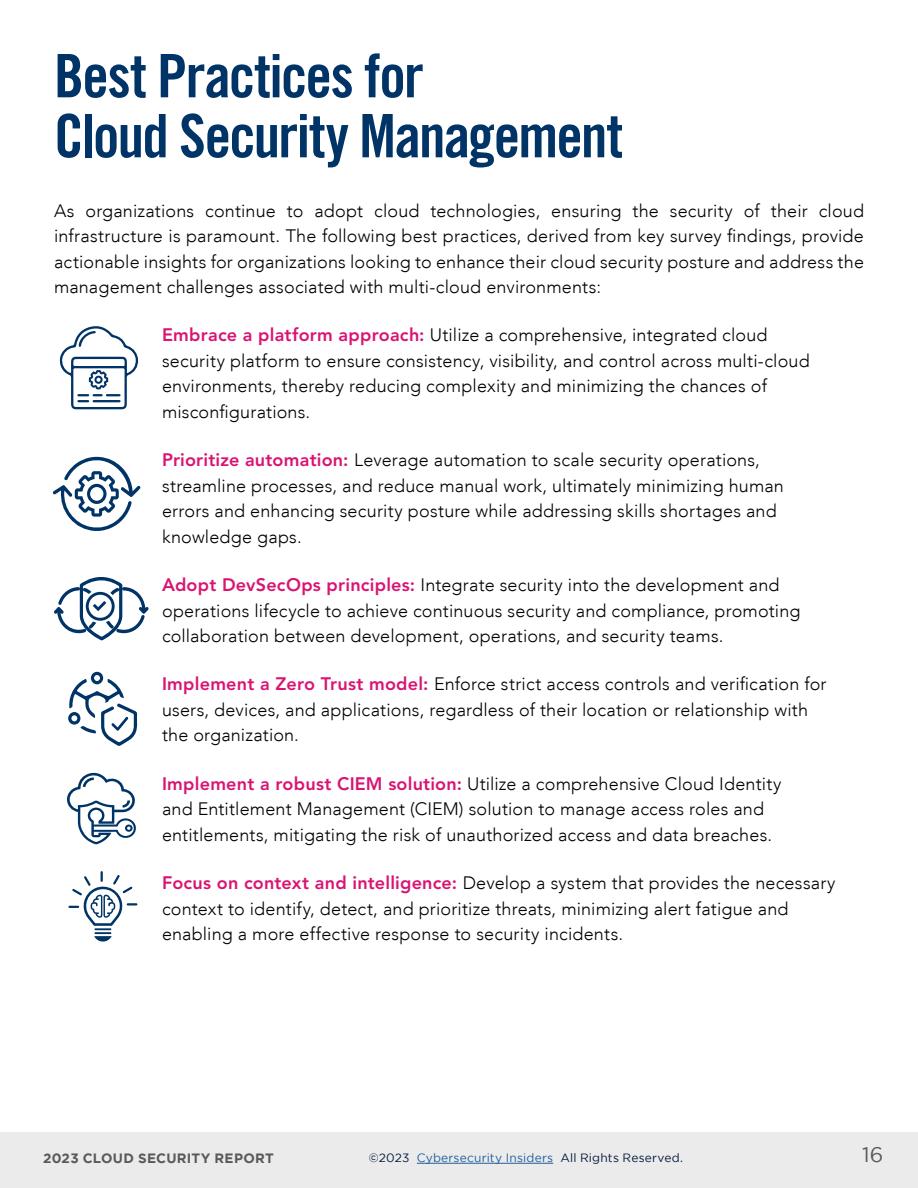
<style>
.page{position:relative;width:918px;height:1188px;background:#fff}
.page>*{position:absolute;margin:0;border:0;box-sizing:border-box;transform-origin:0 0}
.t1{font:60px/60px "Trade Gothic LT Std Bd Cn 20";letter-spacing:-.03em;color:#036}
.t2{font:21px "Gotham";color:#58595b}
.t3{font:300 18px/25.5px "Avenir LT";letter-spacing:.01em;color:#000}
.t4{font:700 13.5px "Gotham";letter-spacing:.02em;color:#58595b}
.t5{font:12px "Gotham";letter-spacing:.015em;color:#071b3d}
.s1{font-family:"Avenir LT Std";font-weight:800;color:#d91473}
.s2{color:#215e9e}
</style>
<div class="page">
<div style="left:0;top:1132px;width:918px;height:56px;background:#ebebec"></div>
<hr style="left:417px;top:1163px;width:136px;height:1px;background:#215e9e">
<svg style="left:59px;top:326px;width:79px;height:83px"></svg>
<svg style="left:53px;top:457px;width:87px;height:74px"></svg>
<svg style="left:54px;top:577px;width:95px;height:63px"></svg>
<svg style="left:67px;top:772px;width:69px;height:72px"></svg>
<svg style="left:68px;top:672px;width:69px;height:74px"></svg>
<svg style="left:68px;top:871px;width:69px;height:71px"></svg>
<h1 class="t1" style="left:54px;top:45px;width:571px">Best Practices for<br>Cloud Security Management</h1>
<p class="t3" style="left:54px;top:198px;width:812px;text-align:justify">As organizations continue to adopt cloud technologies, ensuring the security of their cloud infrastructure is paramount. The following best practices, derived from key survey findings, provide actionable insights for organizations looking to enhance their cloud security posture and address the management challenges associated with multi-cloud environments:</p>
<p class="t3" style="left:162px;top:323px;width:649px"><span class="s1">Embrace a platform approach:</span> Utilize a comprehensive, integrated cloud security platform to ensure consistency, visibility, and control across multi-cloud environments, thereby reducing complexity and minimizing the chances of misconfigurations.</p>
<p class="t3" style="left:162px;top:447px;width:623px"><span class="s1">Prioritize automation:</span> Leverage automation to scale security operations, streamline processes, and reduce manual work, ultimately minimizing human errors and enhancing security posture while addressing skills shortages and knowledge gaps.</p>
<p class="t3" style="left:162px;top:572px;width:640px"><span class="s1">Adopt DevSecOps principles:</span> Integrate security into the development and operations lifecycle to achieve continuous security and compliance, promoting collaboration between development, operations, and security teams.</p>
<p class="t3" style="left:162px;top:672px;width:666px"><span class="s1">Implement a Zero Trust model:</span> Enforce strict access controls and verification for users, devices, and applications, regardless of their location or relationship with the organization.</p>
<p class="t3" style="left:162px;top:771px;width:621px"><span class="s1">Implement a robust CIEM solution:</span> Utilize a comprehensive Cloud Identity and Entitlement Management (CIEM) solution to manage access roles and entitlements, mitigating the risk of unauthorized access and data breaches.</p>
<p class="t3" style="left:162px;top:870px;width:675px"><span class="s1">Focus on context and intelligence:</span> Develop a system that provides the necessary context to identify, detect, and prioritize threats, minimizing alert fatigue and enabling a more effective response to security incidents.</p>
<p class="t4" style="left:43px;top:1150px;width:232px">2023 CLOUD SECURITY REPORT</p>
<p class="t5" style="left:369px;top:1151px;width:316px">©2023 <span class="s2">Cybersecurity Insiders</span> All Rights Reserved.</p>
<p class="t2" style="left:862px;top:1143px;width:23px">16</p>
</div>
